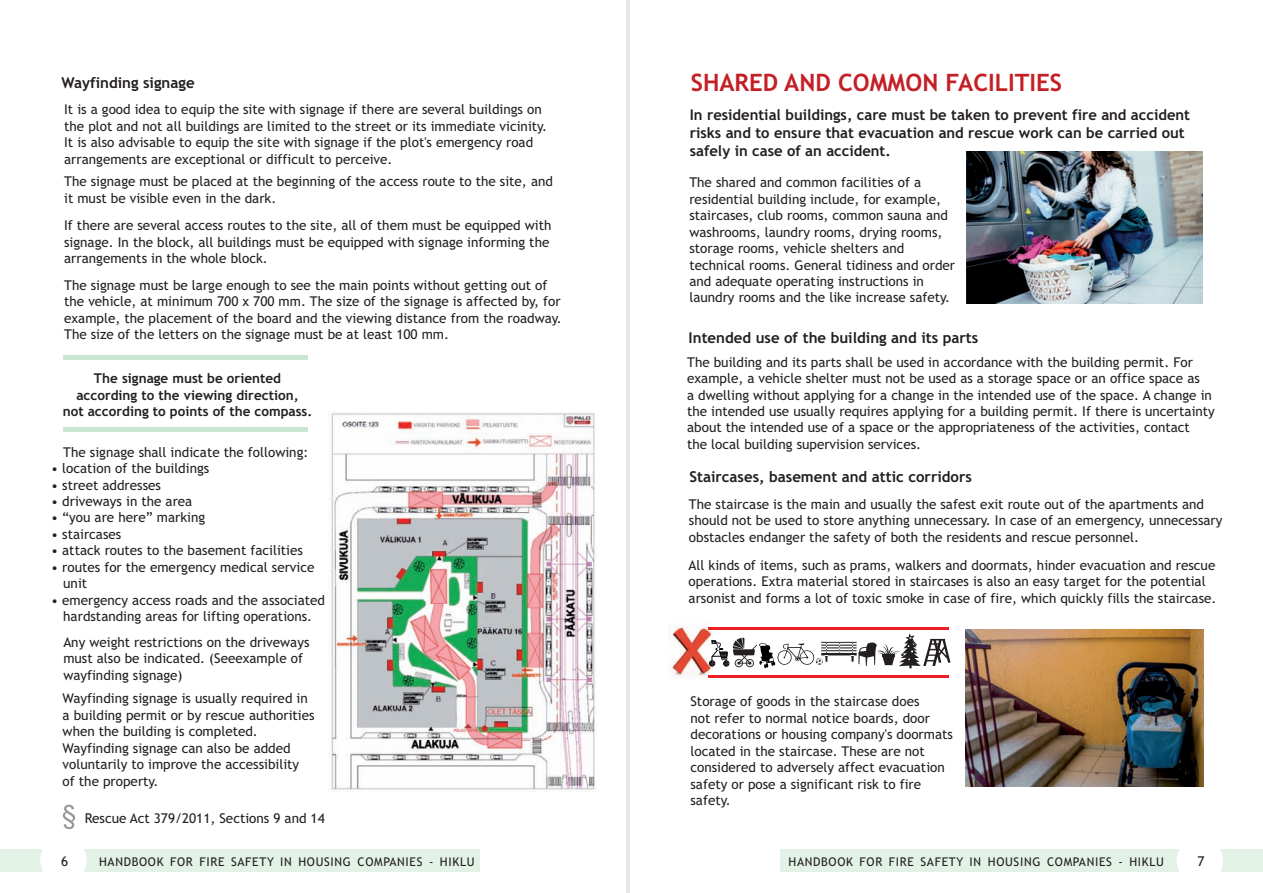
<style>
.page{position:relative;width:1263px;height:893px;background:#fff}
.page>*{position:absolute;margin:0;border:0;box-sizing:border-box;transform-origin:0 0}
.t1{font:700 24px "Trebuchet MS";color:#c41f25}
.t2{font:700 15px "Trebuchet MS";color:#231f20}
.t3{font:700 14.85px/18px "Trebuchet MS";color:#231f20}
.t4{font:13.5px/16.5px "Trebuchet MS";color:#231f20}
.t5{font:700 13.5px/16.5px "Trebuchet MS";color:#231f20;text-align:center}
.t6{font:12px "Trebuchet MS";letter-spacing:.055em;color:#231f20}
</style>
<div class="page">
<div style="left:0;top:849px;width:480px;height:23px;background:#e3f2e7"></div>
<div style="left:780px;top:849px;width:483px;height:23px;background:#e3f2e7"></div>
<img style="left:328px;top:411px;width:267px;height:380px">
<div style="left:40px;top:837px;width:47px;height:46px;background:#fff;border-radius:50%"></div>
<div style="left:1176px;top:837px;width:47px;height:47px;background:#fff;border-radius:50%"></div>
<hr style="left:626px;top:0;width:4px;height:893px;background:#e6e7e9">
<svg style="left:63px;top:805px;width:12px;height:24px"></svg>
<div style="left:64px;top:355px;width:244px;height:5px;background:#cbe6d3"></div>
<hr style="left:64px;top:428px;width:244px;height:4px;background:#cbe6d3">
<img style="left:668px;top:626px;width:45px;height:54px">
<img style="left:965px;top:630px;width:238px;height:157px">
<hr style="left:708px;top:627px;width:241px;height:3px;background:#ee1d23">
<svg style="left:709px;top:634px;width:241px;height:35px"></svg>
<hr style="left:708px;top:675px;width:241px;height:3px;background:#ee1d23">
<img style="left:966px;top:151px;width:237px;height:153px">
<p class="t2" style="left:62px;top:77px;width:135px">Wayfinding signage</p>
<p class="t4" style="left:64px;top:102px;width:485px">It is a good idea to equip the site with signage if there are several buildings on the plot and not all buildings are limited to the street or its immediate vicinity.<br>It is also advisable to equip the site with signage if the plot's emergency road arrangements are exceptional or difficult to perceive.</p>
<p class="t4" style="left:64px;top:174px;width:490px">The signage must be placed at the beginning of the access route to the site, and it must be visible even in the dark.</p>
<p class="t4" style="left:64px;top:218px;width:489px">If there are several access routes to the site, all of them must be equipped with signage. In the block, all buildings must be equipped with signage informing the arrangements in the whole block.</p>
<p class="t4" style="left:64px;top:278px;width:499px">The signage must be large enough to see the main points without getting out of the vehicle, at minimum 700 x 700 mm. The size of the signage is affected by, for example, the placement of the board and the viewing distance from the roadway.<br>The size of the letters on the signage must be at least 100 mm.</p>
<p class="t5" style="left:63px;top:371px;width:251px">The signage must be oriented according to the viewing direction,<br>not according to points of the compass.</p>
<p class="t4" style="left:63px;top:445px;width:247px">The signage shall indicate the following:</p>
<p class="t4" style="left:51px;top:461px;width:160px">• location of the buildings</p>
<p class="t4" style="left:51px;top:478px;width:111px">• street addresses</p>
<p class="t4" style="left:51px;top:494px;width:143px">• driveways in the area</p>
<p class="t4" style="left:51px;top:511px;width:156px">• “you are here” marking</p>
<p class="t4" style="left:51px;top:527px;width:72px">• staircases</p>
<p class="t4" style="left:51px;top:543px;width:253px">• attack routes to the basement facilities</p>
<p class="t4" style="left:63px;top:560px;width:253px;text-indent:-12px">• routes for the emergency medical service unit</p>
<p class="t4" style="left:51px;top:593px;width:275px;text-align:center">• emergency access roads and the associated hardstanding areas for lifting operations.</p>
<p class="t4" style="left:63px;top:635px;width:248px">Any weight restrictions on the driveways must also be indicated. (Seeexample of wayfinding signage)</p>
<p class="t4" style="left:63px;top:692px;width:253px">Wayfinding signage is usually required in a building permit or by rescue authorities when the building is completed.<br>Wayfinding signage can also be added voluntarily to improve the accessibility of the property.</p>
<p class="t4" style="left:85px;top:811px;width:241px">Rescue Act 379/2011, Sections 9 and 14</p>
<h1 class="t1" style="left:691px;top:73px;width:373px">SHARED AND COMMON FACILITIES</h1>
<p class="t3" style="left:690px;top:107px;width:502px">In residential buildings, care must be taken to prevent fire and accident risks and to ensure that evacuation and rescue work can be carried out safely in case of an accident.</p>
<p class="t4" style="left:689px;top:175px;width:267px">The shared and common facilities of a residential building include, for example, staircases, club rooms, common sauna and washrooms, laundry rooms, drying rooms, storage rooms, vehicle shelters and technical rooms. General tidiness and order and adequate operating instructions in laundry rooms and the like increase safety.</p>
<p class="t2" style="left:689px;top:332px;width:291px">Intended use of the building and its parts</p>
<p class="t4" style="left:687px;top:355px;width:529px">The building and its parts shall be used in accordance with the building permit. For example, a vehicle shelter must not be used as a storage space or an office space as<br>a dwelling without applying for a change in the intended use of the space. A change in the intended use usually requires applying for a building permit. If there is uncertainty about the intended use of a space or the appropriateness of the activities, contact<br>the local building supervision services.</p>
<p class="t2" style="left:689px;top:471px;width:284px">Staircases, basement and attic corridors</p>
<p class="t4" style="left:689px;top:497px;width:517px">The staircase is the main and usually the safest exit route out of the apartments and</p>
<p class="t4" style="left:689px;top:513px;width:535px">should not be used to store anything unnecessary. In case of an emergency, unnecessary obstacles endanger the safety of both the residents and rescue personnel.</p>
<p class="t4" style="left:689px;top:558px;width:529px">All kinds of items, such as prams, walkers and doormats, hinder evacuation and rescue operations. Extra material stored in staircases is also an easy target for the potential arsonist and forms a lot of toxic smoke in case of fire, which quickly fills the staircase.</p>
<p class="t4" style="left:690px;top:694px;width:264px">Storage of goods in the staircase does<br>not refer to normal notice boards, door decorations or housing company's doormats located in the staircase. These are not considered to adversely affect evacuation safety or pose a significant risk to fire safety.</p>
<p class="t4" style="left:61px;top:854px;width:9px">6</p>
<p class="t4" style="left:1197px;top:854px;width:9px">7</p>
<p class="t6" style="left:99px;top:857px;width:377px">HANDBOOK FOR FIRE SAFETY IN HOUSING COMPANIES - HIKLU</p>
<p class="t6" style="left:788px;top:857px;width:377px">HANDBOOK FOR FIRE SAFETY IN HOUSING COMPANIES - HIKLU</p>
</div>
